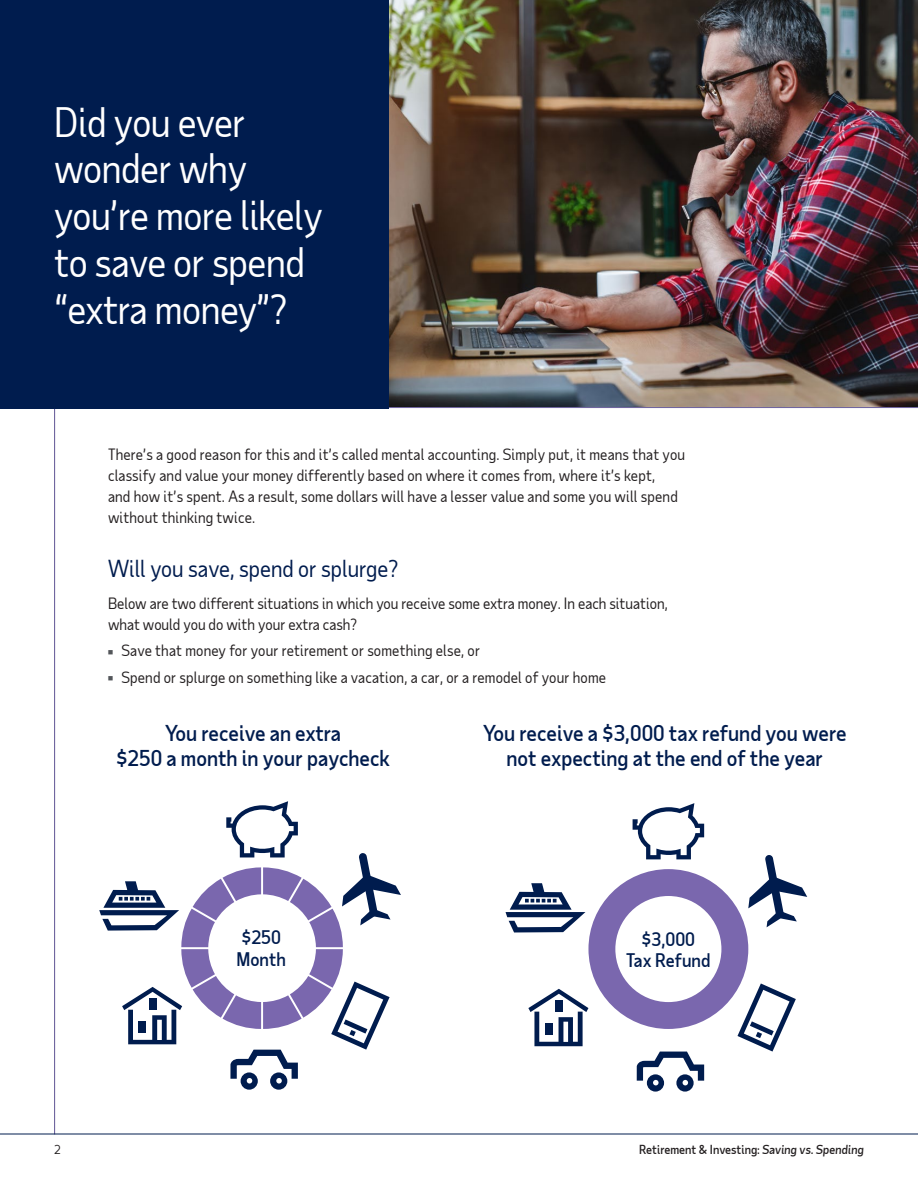
<style>
.page{position:relative;width:918px;height:1188px;background:#fff}
.page>*{position:absolute;margin:0;border:0;box-sizing:border-box;transform-origin:0 0}
.t1{font:39px/46.8px "Taub Sans";letter-spacing:-.01em;color:#fff}
.t2{font:22.5px "Taub Sans";color:#001c4e}
.t3{font:500 21px/25.2px "Taub Sans";color:#001c4e;text-align:center}
.t4{font:500 18px/21.6px "Taub Sans";color:#001c4e}
.t5{font:15px/21px "Taub Sans";letter-spacing:.01em;color:#231f20}
.t6{font:500 12px "Taub Sans";color:#231f20}
.t7{font:12px "Taub Sans";color:#231f20}
.s1{font-style:italic}
</style>
<div class="page">
<hr style="left:0;top:407px;width:918px;height:1px;background:#70669f">
<img style="left:389px;top:0;width:529px;height:407px">
<hr style="left:54px;top:408px;width:1px;height:726px;background:#70669f">
<div style="left:0;top:0;width:389px;height:408px;background:#001c4e"></div>
<svg style="left:99px;top:801px;width:302px;height:289px"></svg>
<svg style="left:506px;top:803px;width:301px;height:289px"></svg>
<hr style="left:0;top:1134px;width:918px;height:1px;background:#001c4e">
<h1 class="t1" style="left:54px;top:98px;width:270px">Did you ever wonder why you’re more likely to save or spend “extra money”?</h1>
<p class="t5" style="left:108px;top:444px;width:579px">There’s a good reason for this and it’s called mental accounting. Simply put, it means that you classify and value your money differently based on where it comes from, where it’s kept,<br>and how it’s spent. As a result, some dollars will have a lesser value and some you will spend without thinking twice.</p>
<h2 class="t2" style="left:108px;top:554px;width:292px">Will you save, spend or splurge?</h2>
<p class="t5" style="left:108px;top:593px;width:561px">Below are two different situations in which you receive some extra money. In each situation, what would you do with your extra cash?</p>
<p class="t5" style="left:122px;top:637px;width:486px;line-height:26.4px">Save that money for your retirement or something else, or<br>Spend or splurge on something like a vacation, a car, or a remodel of your home</p>
<h3 class="t3" style="left:116px;top:720px;width:276px">You receive an extra<br>$250 a month in your paycheck</h3>
<h3 class="t3" style="left:483px;top:720px;width:365px">You receive a $3,000 tax refund you were not expecting at the end of the year</h3>
<p class="t4" style="left:237px;top:926px;width:51px">$250<br>Month</p>
<p class="t4" style="left:626px;top:928px;width:86px;text-align:center">$3,000<br>Tax Refund</p>
<p class="t7" style="left:54px;top:1142px;width:8px">2</p>
<p class="t6" style="left:639px;top:1142px;width:226px">Retirement &amp; Investing: <span class="s1">Saving vs. Spending</span></p>
</div>
